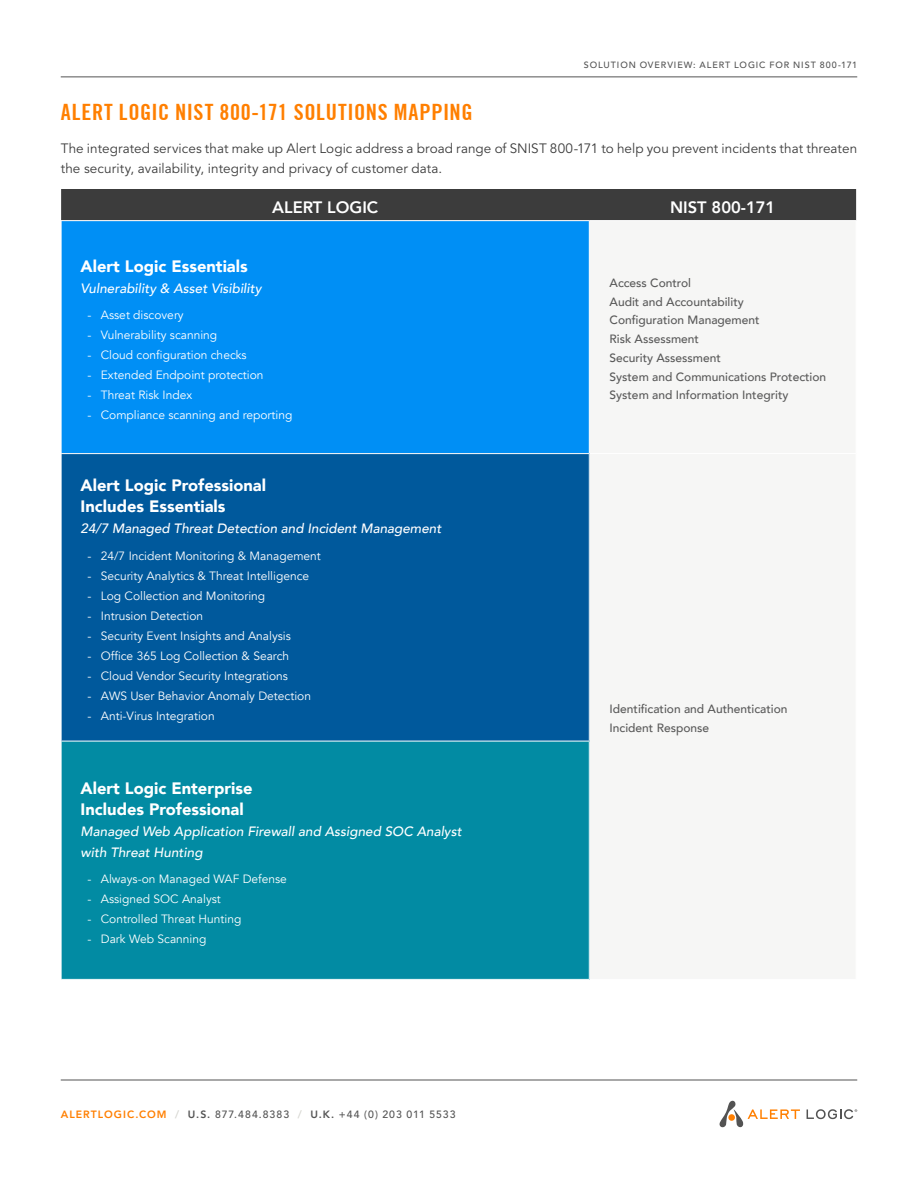
<style>
.page{position:relative;width:918px;height:1188px;background:#fff}
.page>*{position:absolute;margin:0;border:0;box-sizing:border-box;transform-origin:0 0}
.t1{font:700 condensed 22.5px "Trade Gothic No.20";letter-spacing:.03em;color:#ff7f00}
.t2{font:900 16.5px/21px "Avenir";color:#fff}
.t3{font:800 16.5px "Avenir";color:#fff}
.t4{font:13.5px/19.5px "Avenir LT Std";letter-spacing:.005em;color:#3c3c3c}
.t5{font:italic 500 13.5px/21px "Avenir";color:#fff}
.t6{font:12px "Avenir";color:#fff}
.t7{font:500 12px/18.8px "Avenir";color:#595959}
.t8{font:500 10.5px "Avenir LT Std";letter-spacing:.095em;color:#535353}
.t9{font:500 9px "Avenir LT Std";letter-spacing:.1em;color:#535353}
.s1{font-weight:800;color:#ff7f00}
.s2{font-weight:800;color:#d6d6d1}
.s3{font-weight:800}
</style>
<div class="page">
<hr style="left:61px;top:1080px;width:796px;height:1px;background:#535353">
<hr style="left:61px;top:76px;width:796px;height:1px;background:#535353">
<svg style="left:807px;top:1109px;width:50px;height:10px"></svg>
<svg style="left:719px;top:1100px;width:81px;height:28px"></svg>
<div style="left:728px;top:1114px;width:7px;height:7px;background:#ff7f00;border-radius:50%"></div>
<div style="left:61px;top:189px;width:795px;height:31px;background:#3c3c3c"></div>
<div style="left:61px;top:221px;width:528px;height:233px;background:#008ff5"></div>
<div style="left:61px;top:454px;width:528px;height:287px;background:#00599c"></div>
<div style="left:61px;top:741px;width:528px;height:238px;background:#028ba3"></div>
<hr style="left:61px;top:221px;width:1px;height:232px;background:#fff">
<hr style="left:61px;top:453px;width:528px;height:1px;background:#fff">
<hr style="left:61px;top:454px;width:1px;height:287px;background:#fff">
<hr style="left:61px;top:741px;width:529px;height:1px;background:#fff">
<hr style="left:61px;top:741px;width:1px;height:238px;background:#fff">
<p class="t9" style="left:584px;top:59px;width:275px">SOLUTION OVERVIEW: ALERT LOGIC FOR NIST 800-171</p>
<h1 class="t1" style="left:61px;top:99px;width:413px">ALERT LOGIC NIST 800-171 SOLUTIONS MAPPING</h1>
<p class="t4" style="left:61px;top:139px;width:798px">The integrated services that make up Alert Logic address a broad range of SNIST 800-171 to help you prevent incidents that threaten the security, availability, integrity and privacy of customer data.</p>
<h2 class="t3" style="left:272px;top:194px;width:108px">ALERT LOGIC</h2>
<h2 class="t3" style="left:670px;top:194px;width:107px">NIST 800-171</h2>
<h2 class="t2" style="left:81px;top:255px;width:169px">Alert Logic Essentials</h2>
<p class="t5" style="left:81px;top:278px;width:182px">Vulnerability &amp; Asset Visibility</p>
<p class="t6" style="left:87px;top:308px;width:98px">- Asset discovery</p>
<p class="t6" style="left:87px;top:328px;width:131px">- Vulnerability scanning</p>
<p class="t6" style="left:87px;top:348px;width:161px">- Cloud configuration checks</p>
<p class="t6" style="left:87px;top:368px;width:178px">- Extended Endpoint protection</p>
<p class="t6" style="left:87px;top:388px;width:106px">- Threat Risk Index</p>
<p class="t6" style="left:87px;top:408px;width:207px">- Compliance scanning and reporting</p>
<p class="t7" style="left:610px;top:273px;width:218px">Access Control<br>Audit and Accountability<br>Configuration Management<br>Risk Assessment<br>Security Assessment<br>System and Communications Protection<br>System and Information Integrity</p>
<h2 class="t2" style="left:81px;top:475px;width:187px">Alert Logic Professional<br>Includes Essentials</h2>
<p class="t5" style="left:81px;top:518px;width:362px">24/7 Managed Threat Detection and Incident Management</p>
<p class="t6" style="left:87px;top:549px;width:235px">- 24/7 Incident Monitoring &amp; Management</p>
<p class="t6" style="left:87px;top:569px;width:223px">- Security Analytics &amp; Threat Intelligence</p>
<p class="t6" style="left:87px;top:589px;width:179px">- Log Collection and Monitoring</p>
<p class="t6" style="left:87px;top:609px;width:117px">- Intrusion Detection</p>
<p class="t6" style="left:87px;top:629px;width:205px">- Security Event Insights and Analysis</p>
<p class="t6" style="left:87px;top:649px;width:203px">- Office 365 Log Collection &amp; Search</p>
<p class="t6" style="left:87px;top:669px;width:202px">- Cloud Vendor Security Integrations</p>
<p class="t6" style="left:87px;top:689px;width:225px">- AWS User Behavior Anomaly Detection</p>
<p class="t6" style="left:87px;top:709px;width:129px">- Anti-Virus Integration</p>
<p class="t7" style="left:610px;top:699px;width:180px">Identification and Authentication<br>Incident Response</p>
<h2 class="t2" style="left:81px;top:777px;width:174px">Alert Logic Enterprise<br>Includes Professional</h2>
<p class="t5" style="left:81px;top:821px;width:383px">Managed Web Application Firewall and Assigned SOC Analyst with Threat Hunting</p>
<p class="t6" style="left:87px;top:872px;width:201px">- Always-on Managed WAF Defense</p>
<p class="t6" style="left:87px;top:892px;width:135px">- Assigned SOC Analyst</p>
<p class="t6" style="left:87px;top:912px;width:156px">- Controlled Threat Hunting</p>
<p class="t6" style="left:87px;top:932px;width:121px">- Dark Web Scanning</p>
<p class="t8" style="left:61px;top:1108px;width:396px"><span class="s1">ALERTLOGIC.COM</span> <span class="s2">/</span> <span class="s3">U.S.</span> 877.484.8383 <span class="s2">/</span> <span class="s3">U.K.</span> +44 (0) 203 011 5533</p>
</div>
